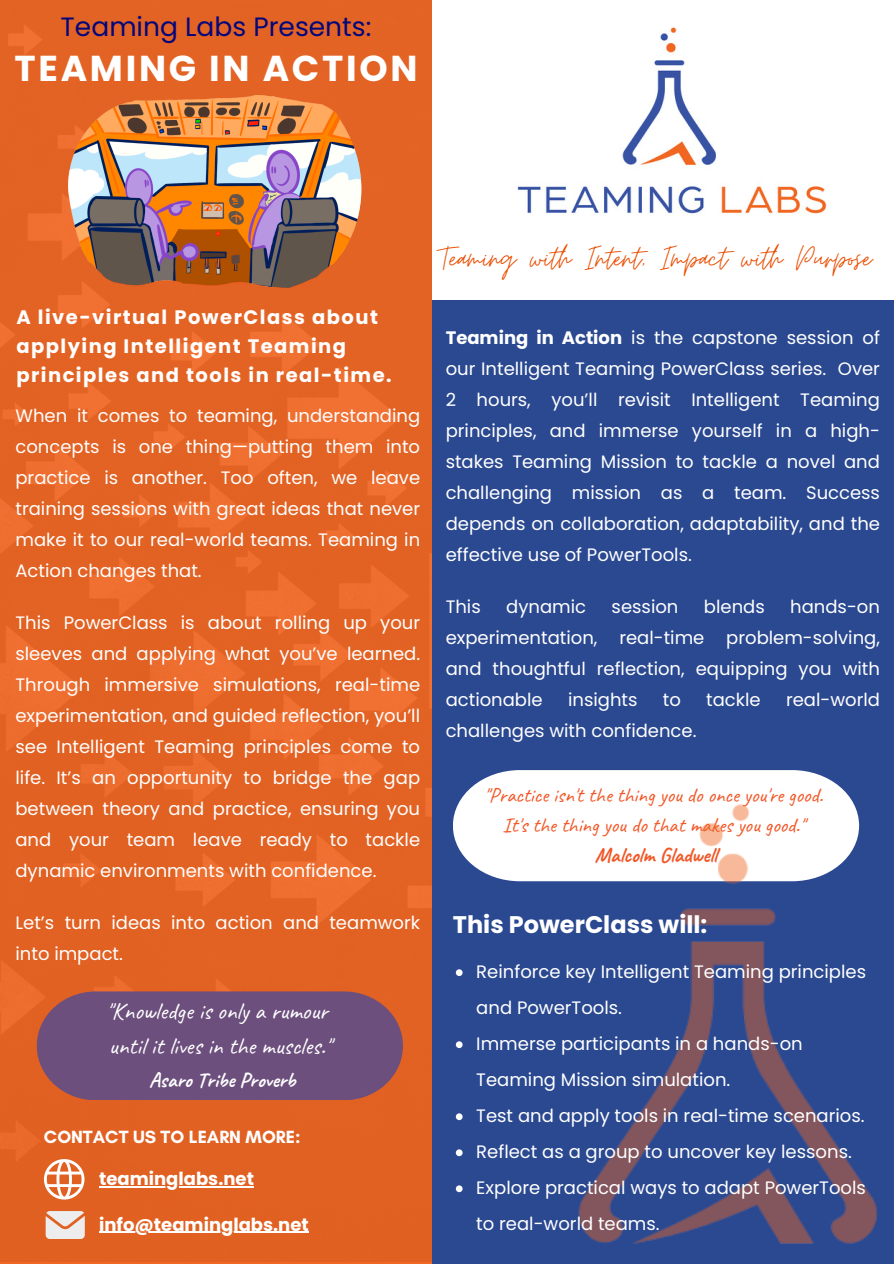
<style>
.page{position:relative;width:894px;height:1264px;background:#fff}
.page>*{position:absolute;margin:0;border:0;box-sizing:border-box;transform-origin:0 0}
.t1{font:36.6px "Moon Time";color:#ea4f03}
.t2{font:700 36px "Poppins";letter-spacing:.075em;color:#fff}
.t3{font:26.55px "Poppins";color:#04067b}
.t4{font:24px/34.8px "Caveat";color:#fff}
.t5{font:700 24px "Poppins";color:#fff}
.t6{font:21px/30.3px "Caveat";color:#f25727;text-align:center}
.t7{font:700 21px "Caveat";color:#fff}
.t8{font:700 19.5px/29.2px "Poppins";letter-spacing:.075em;color:#fff}
.t9{font:18px/31px "Poppins";color:#fff;text-align:justify}
.t10{font:700 18px "Poppins";color:#fff}
.t11{font:700 18px "Glacial Indifference";color:#fff}
.s1{font-weight:700}
</style>
<div class="page">
<div style="left:0;top:0;width:893px;height:1263px;background:#2b4991"></div>
<div style="left:0;top:0;width:893px;height:300px;background:#fff"></div>
<svg style="left:453px;top:770px;width:395px;height:111px;background:#e2e6ef"></svg>
<img style="left:517px;top:27px;width:310px;height:187px">
<img style="left:511px;top:795px;width:367px;height:449px">
<img style="left:0;top:0;width:431px;height:1261px">
<svg style="left:37px;top:991px;width:366px;height:109px;background:#745076"></svg>
<svg style="left:44px;top:1159px;width:40px;height:40px;background:#eda581"></svg>
<img style="left:56px;top:91px;width:310px;height:205px">
<svg style="left:455px;top:969px;width:7px;height:7px"></svg>
<svg style="left:455px;top:1041px;width:7px;height:7px"></svg>
<svg style="left:455px;top:1113px;width:7px;height:7px"></svg>
<svg style="left:455px;top:1149px;width:7px;height:7px"></svg>
<svg style="left:455px;top:1185px;width:7px;height:7px"></svg>
<hr style="left:99px;top:1231px;width:210px;height:1px;background:#fff">
<hr style="left:99px;top:1186px;width:155px;height:1px;background:#fff">
<h5 class="t3" style="left:61px;top:8px;width:312px">Teaming Labs Presents:</h5>
<p class="t2" style="left:15px;top:43px;width:404px">TEAMING IN ACTION</p>
<p class="t8" style="left:16px;top:302px;width:377px">A live-virtual PowerClass about applying Intelligent Teaming principles and tools in real-time.</p>
<p class="t9" style="left:15px;top:400px;width:406px">When it comes to teaming, understanding concepts is one thing—putting them into practice is another. Too often, we leave training sessions with great ideas that never make it to our real-world teams. Teaming in Action changes that.</p>
<h3 class="t9" style="left:15px;top:607px;width:406px">This PowerClass is about rolling up your sleeves and applying what you’ve learned.<br>Through immersive simulations, real-time experimentation, and guided reflection, you’ll see Intelligent Teaming principles come to life. It’s an opportunity to bridge the gap between theory and practice, ensuring you and your team leave ready to tackle dynamic environments with confidence.</h3>
<p class="t9" style="left:15px;top:907px;width:406px">Let’s turn ideas into action and teamwork into impact.</p>
<h1 class="t4" style="left:106px;top:994px;width:226px">"Knowledge is only a rumour until it lives in the muscles."</h1>
<h1 class="t7" style="left:149px;top:1066px;width:148px">Asaro Tribe Proverb</h1>
<p class="t11" style="left:44px;top:1125px;width:258px">CONTACT US TO LEARN MORE:</p>
<h6 class="t10" style="left:99px;top:1166px;width:156px">teaminglabs.net</h6>
<p class="t10" style="left:99px;top:1211px;width:211px">info@teaminglabs.net</p>
<p class="t1" style="left:439px;top:236px;width:433px">Teaming with Intent, Impact with Purpose</p>
<h4 class="t9" style="left:445px;top:322px;width:435px"><span class="s1">Teaming in Action</span> is the capstone session of our Intelligent Teaming PowerClass series. Over 2 hours, you’ll revisit Intelligent Teaming principles, and immerse yourself in a high&shy;stakes Teaming Mission to tackle a novel and challenging mission as a team. Success depends on collaboration, adaptability, and the effective use of PowerTools.</h4>
<p class="t9" style="left:445px;top:591px;width:37px">This</p>
<p class="t9" style="left:506px;top:591px;width:81px">dynamic</p>
<p class="t9" style="left:611px;top:591px;width:68px">session</p>
<p class="t9" style="left:703px;top:591px;width:62px">blends</p>
<p class="t9" style="left:445px;top:591px;width:435px;text-indent:344px">hands-on experimentation, real-time problem-solving, and thoughtful reflection, equipping you with actionable</p>
<p class="t9" style="left:568px;top:684px;width:71px">insights</p>
<p class="t9" style="left:662px;top:684px;width:20px">to</p>
<p class="t9" style="left:706px;top:684px;width:56px">tackle</p>
<p class="t9" style="left:785px;top:684px;width:95px">real-world</p>
<p class="t9" style="left:445px;top:715px;width:252px">challenges with confidence.</p>
<p class="t6" style="left:484px;top:779px;width:340px">"Practice isn't the thing you do once you're good.<br>It's the thing you do that makes you good."<br><span class="s1">Malcolm Gladwell</span></p>
<p class="t5" style="left:453px;top:907px;width:256px">This PowerClass will:</p>
<p class="t9" style="left:476px;top:954px;width:391px;line-height:36px">Reinforce key Intelligent Teaming principles and PowerTools.</p>
<p class="t9" style="left:476px;top:1026px;width:328px;line-height:36px">Immerse participants in a hands-on<br>Teaming Mission simulation.</p>
<p class="t9" style="left:476px;top:1100px;width:390px">Test and apply tools in real-time scenarios.</p>
<p class="t9" style="left:476px;top:1136px;width:377px">Reflect as a group to uncover key lessons.</p>
<h2 class="t9" style="left:476px;top:1170px;width:391px;line-height:36px">Explore practical ways to adapt PowerTools to real-world teams.</h2>
</div>
